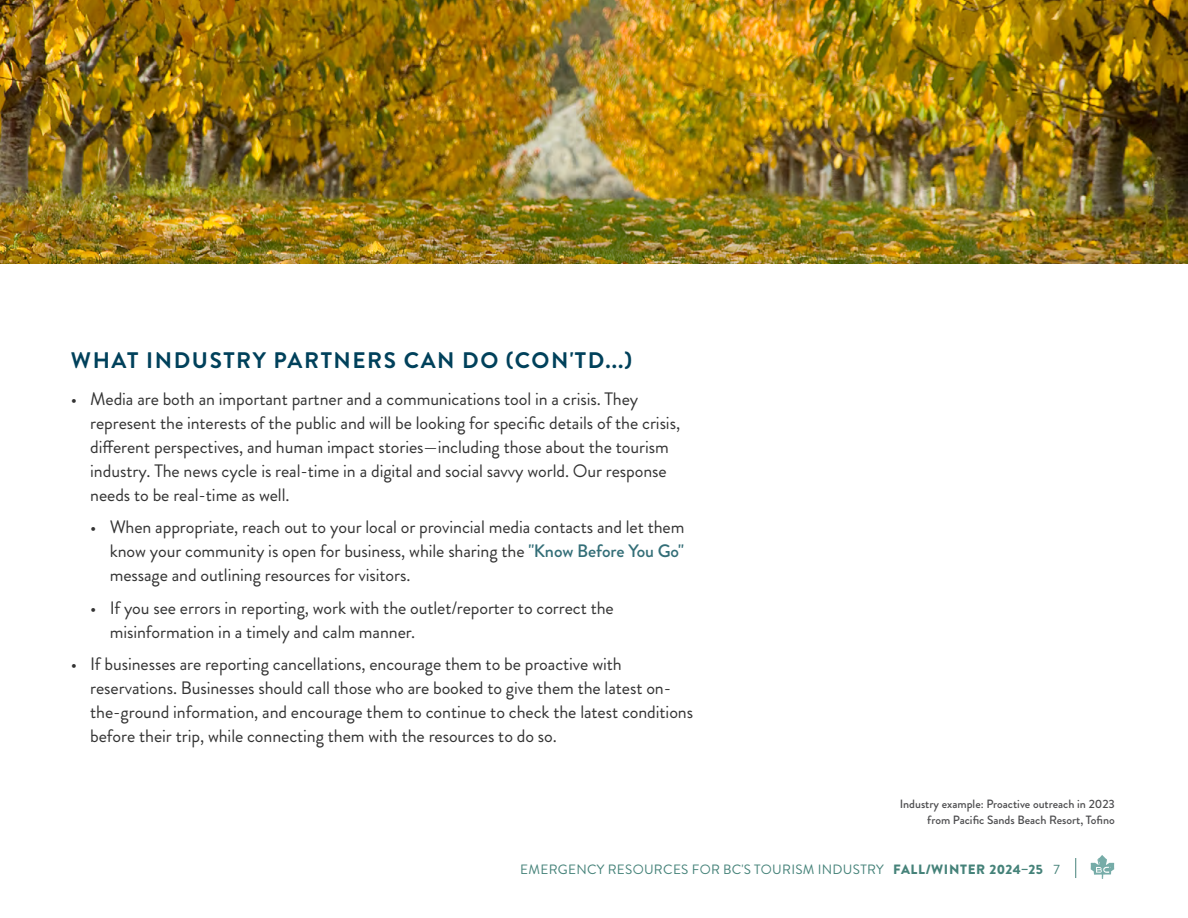
<style>
.page{position:relative;width:1188px;height:918px;background:#fff}
.page>*{position:absolute;margin:0;border:0;box-sizing:border-box;transform-origin:0 0}
.t1{font:700 22.5px "Brandon Grotesque";letter-spacing:.07em;color:#00415b}
.t2{font:18px/24px "Brandon Grotesque";letter-spacing:-.005em;color:#333}
.t3{font:13.5px "Brandon Grotesque";letter-spacing:.02em;color:#458279}
.t4{font:500 12px/16.5px "Brandon Grotesque";color:#4d4d4f;text-align:right}
.s1{font-weight:500;color:#336e77}
.s2{font-weight:900}
</style>
<div class="page">
<svg style="left:1075px;top:858px;width:1px;height:20px"></svg>
<svg style="left:1091px;top:855px;width:23px;height:24px"></svg>
<img style="left:0;top:0;width:1188px;height:264px">
<p class="t1" style="left:71px;top:344px;width:563px">WHAT INDUSTRY PARTNERS CAN DO (CON'TD...)</p>
<p class="t2" style="left:90px;top:387px;width:591px;text-indent:-19px">• Media are both an important partner and a communications tool in a crisis. They represent the interests of the public and will be looking for specific details of the crisis, different perspectives, and human impact stories—including those about the tourism industry. The news cycle is real-time in a digital and social savvy world. Our response needs to be real-time as well.</p>
<p class="t2" style="left:110px;top:515px;width:576px;text-align:justify;text-indent:-19px">• When appropriate, reach out to your local or provincial media contacts and let them know your community is open for business, while sharing the <span class="s1">"Know Before You Go" </span>message and outlining resources for visitors.</p>
<p class="t2" style="left:110px;top:596px;width:506px;text-indent:-19px">• If you see errors in reporting, work with the outlet/reporter to correct the misinformation in a timely and calm manner.</p>
<p class="t2" style="left:90px;top:652px;width:604px;text-indent:-19px">• If businesses are reporting cancellations, encourage them to be proactive with reservations. Businesses should call those who are booked to give them the latest on&shy;the-ground information, and encourage them to continue to check the latest conditions before their trip, while connecting them with the resources to do so.</p>
<p class="t4" style="left:900px;top:796px;width:217px">Industry example: Proactive outreach in 2023 from Pacific Sands Beach Resort, Tofino</p>
<p class="t3" style="left:520px;top:860px;width:541px">EMERGENCY RESOURCES FOR BC'S TOURISM INDUSTRY <span class="s2">FALL/WINTER 2024–25</span> 7</p>
</div>
